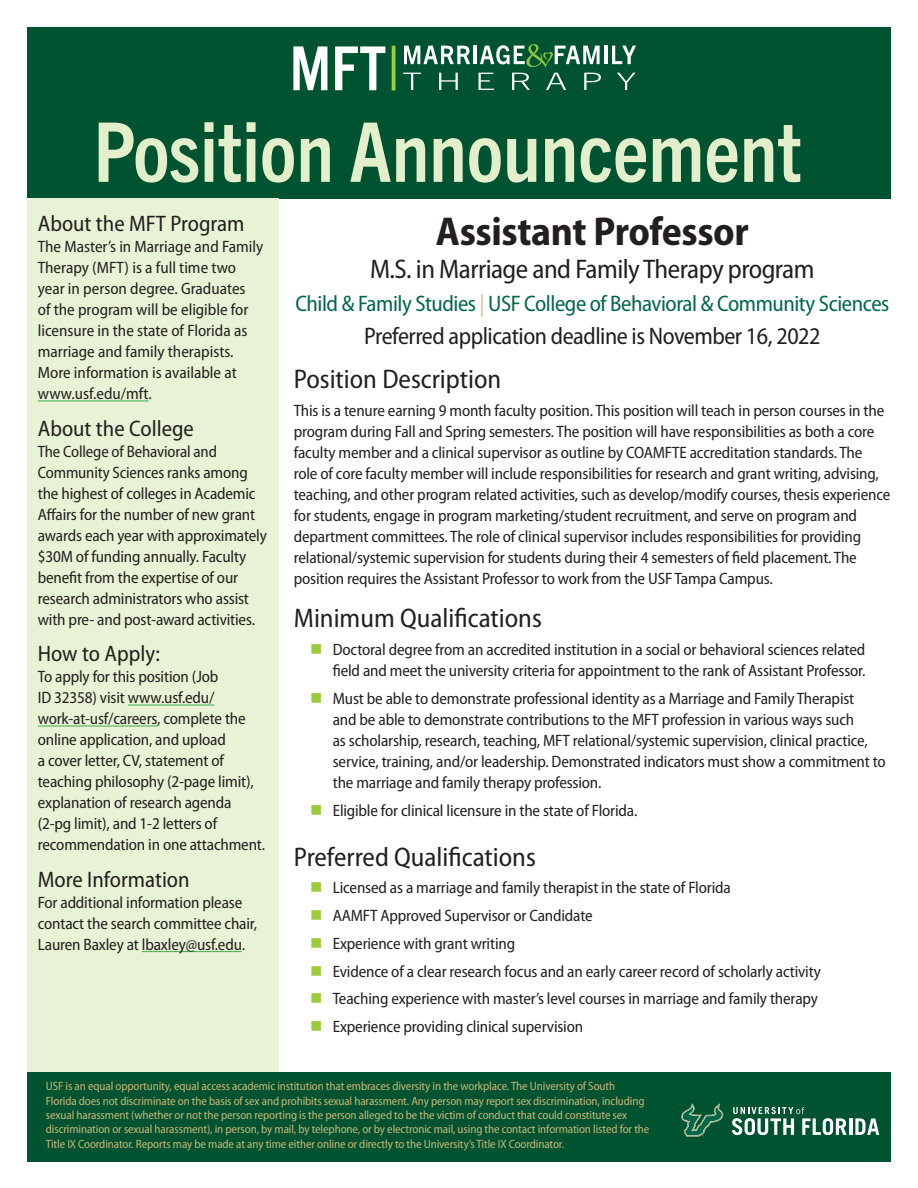
<style>
.page{position:relative;width:918px;height:1188px;background:#fff}
.page>*{position:absolute;margin:0;border:0;box-sizing:border-box;transform-origin:0 0}
.t1{font:700 condensed 82.5px "Trade Gothic Next LT Pro";color:#e3eecb}
.t2{font:700 semi-condensed 40.5px "Myriad Pro";letter-spacing:-.01em;color:#231f20}
.t3{font:semi-condensed 27px "Myriad Pro";color:#231f20}
.t4{font:semi-condensed 27px "Myriad Pro";letter-spacing:-.02em;color:#231f20}
.t5{font:semi-condensed 24px "Myriad Pro";letter-spacing:-.02em;color:#231f20}
.t6{font:semi-condensed 22.5px "Myriad Pro";letter-spacing:-.02em;color:#006847}
.t7{font:semi-condensed 22.5px "Myriad Pro";color:#231f20}
.t8{font:semi-condensed 16.5px/21px "Myriad Pro";letter-spacing:-.01em;color:#231f20}
.t9{font:semi-condensed 12px/14.4px "Myriad Pro";letter-spacing:-.01em;color:#ccb576}
.s1{color:#d6c294}
</style>
<div class="page">
<div style="left:27px;top:27px;width:864px;height:171px;background:#005331"></div>
<div style="left:27px;top:198px;width:251px;height:910px;background:#e8f2d4"></div>
<hr style="left:38px;top:401px;width:111px;height:1px;background:#40ae49">
<hr style="left:128px;top:705px;width:86px;height:1px;background:#40ae49">
<hr style="left:38px;top:726px;width:119px;height:1px;background:#40ae49">
<hr style="left:142px;top:951px;width:100px;height:1px;background:#40ae49">
<div style="left:27px;top:1072px;width:864px;height:90px;background:#005331"></div>
<svg style="left:681px;top:1103px;width:42px;height:34px"></svg>
<svg style="left:732px;top:1107px;width:115px;height:28px"></svg>
<hr style="left:849px;top:1118px;width:3px;height:17px;background:#fff">
<svg style="left:855px;top:1118px;width:24px;height:17px"></svg>
<svg style="left:404px;top:46px;width:66px;height:18px"></svg>
<hr style="left:474px;top:46px;width:3px;height:18px;background:#fff">
<hr style="left:604px;top:46px;width:3px;height:18px;background:#fff">
<svg style="left:612px;top:46px;width:24px;height:18px"></svg>
<svg style="left:403px;top:73px;width:18px;height:17px"></svg>
<svg style="left:439px;top:73px;width:19px;height:17px"></svg>
<svg style="left:479px;top:44px;width:122px;height:46px"></svg>
<svg style="left:617px;top:73px;width:18px;height:17px"></svg>
<svg style="left:293px;top:46px;width:34px;height:44px"></svg>
<svg style="left:335px;top:46px;width:50px;height:44px"></svg>
<hr style="left:392px;top:46px;width:3px;height:44px;background:#9ccb3b">
<h1 class="t1" style="left:93px;top:96px;width:710px">Position Announcement</h1>
<h3 class="t7" style="left:38px;top:212px;width:208px">About the MFT Program</h3>
<p class="t8" style="left:38px;top:237px;width:227px">The Master’s in Marriage and Family<br>Therapy (MFT) is a full time two year in person degree. Graduates<br>of the program will be eligible for licensure in the state of Florida as marriage and family therapists.<br>More information is available at www.usf.edu/mft.</p>
<h3 class="t7" style="left:38px;top:416px;width:158px">About the College</h3>
<p class="t8" style="left:38px;top:441px;width:231px">The College of Behavioral and Community Sciences ranks among the highest of colleges in Academic Affairs for the number of new grant awards each year with approximately $30M of funding annually. Faculty benefit from the expertise of our research administrators who assist with pre- and post-award activities.</p>
<h3 class="t7" style="left:38px;top:642px;width:124px">How to Apply:</h3>
<p class="t8" style="left:38px;top:667px;width:229px">To apply for this position (Job<br>ID 32358) visit www.usf.edu/ work-at-usf/careers, complete the online application, and upload<br>a cover letter, CV, statement of teaching philosophy (2-page limit), explanation of research agenda (2-pg limit), and 1-2 letters of recommendation in one attachment.</p>
<h3 class="t7" style="left:38px;top:867px;width:153px">More Information</h3>
<p class="t8" style="left:38px;top:892px;width:221px">For additional information please contact the search committee chair,<br>Lauren Baxley at lbaxley@usf.edu.</p>
<h2 class="t2" style="left:436px;top:209px;width:314px">Assistant Professor</h2>
<h3 class="t4" style="left:370px;top:254px;width:446px">M.S. in Marriage and Family Therapy program</h3>
<h3 class="t6" style="left:295px;top:292px;width:596px">Child &amp; Family Studies <span class="s1">|</span> USF College of Behavioral &amp; Community Sciences</h3>
<h3 class="t5" style="left:364px;top:323px;width:458px">Preferred application deadline is November 16, 2022</h3>
<h3 class="t3" style="left:294px;top:364px;width:209px">Position Description</h3>
<p class="t8" style="left:294px;top:400px;width:598px">This is a tenure earning 9 month faculty position. This position will teach in person courses in the program during Fall and Spring semesters. The position will have responsibilities as both a core faculty member and a clinical supervisor as outline by COAMFTE accreditation standards. The role of core faculty member will include responsibilities for research and grant writing, advising, teaching, and other program related activities, such as develop/modify courses, thesis experience for students, engage in program marketing/student recruitment, and serve on program and department committees. The role of clinical supervisor includes responsibilities for providing relational/systemic supervision for students during their 4 semesters of field placement. The position requires the Assistant Professor to work from the USF Tampa Campus.</p>
<h3 class="t3" style="left:294px;top:604px;width:250px">Minimum Qualifications</h3>
<p class="t8" style="left:333px;top:639px;width:534px">Doctoral degree from an accredited institution in a social or behavioral sciences related field and meet the university criteria for appointment to the rank of Assistant Professor.</p>
<p class="t8" style="left:333px;top:688px;width:554px">Must be able to demonstrate professional identity as a Marriage and Family Therapist<br>and be able to demonstrate contributions to the MFT profession in various ways such<br>as scholarship, research, teaching, MFT relational/systemic supervision, clinical practice, service, training, and/or leadership. Demonstrated indicators must show a commitment to the marriage and family therapy profession.</p>
<p class="t8" style="left:333px;top:800px;width:306px">Eligible for clinical licensure in the state of Florida.</p>
<h3 class="t3" style="left:294px;top:842px;width:244px">Preferred Qualifications</h3>
<p class="t8" style="left:333px;top:874px;width:490px;line-height:27.8px">Licensed as a marriage and family therapist in the state of Florida<br>AAMFT Approved Supervisor or Candidate<br>Experience with grant writing<br>Evidence of a clear research focus and an early career record of scholarly activity Teaching experience with master’s level courses in marriage and family therapy Experience providing clinical supervision</p>
<p class="t9" style="left:46px;top:1079px;width:605px">USF is an equal opportunity, equal access academic institution that embraces diversity in the workplace. The University of South<br>Florida does not discriminate on the basis of sex and prohibits sexual harassment. Any person may report sex discrimination, including sexual harassment (whether or not the person reporting is the person alleged to be the victim of conduct that could constitute sex discrimination or sexual harassment), in person, by mail, by telephone, or by electronic mail, using the contact information listed for the Title IX Coordinator. Reports may be made at any time either online or directly to the University’s Title IX Coordinator.</p>
</div>
